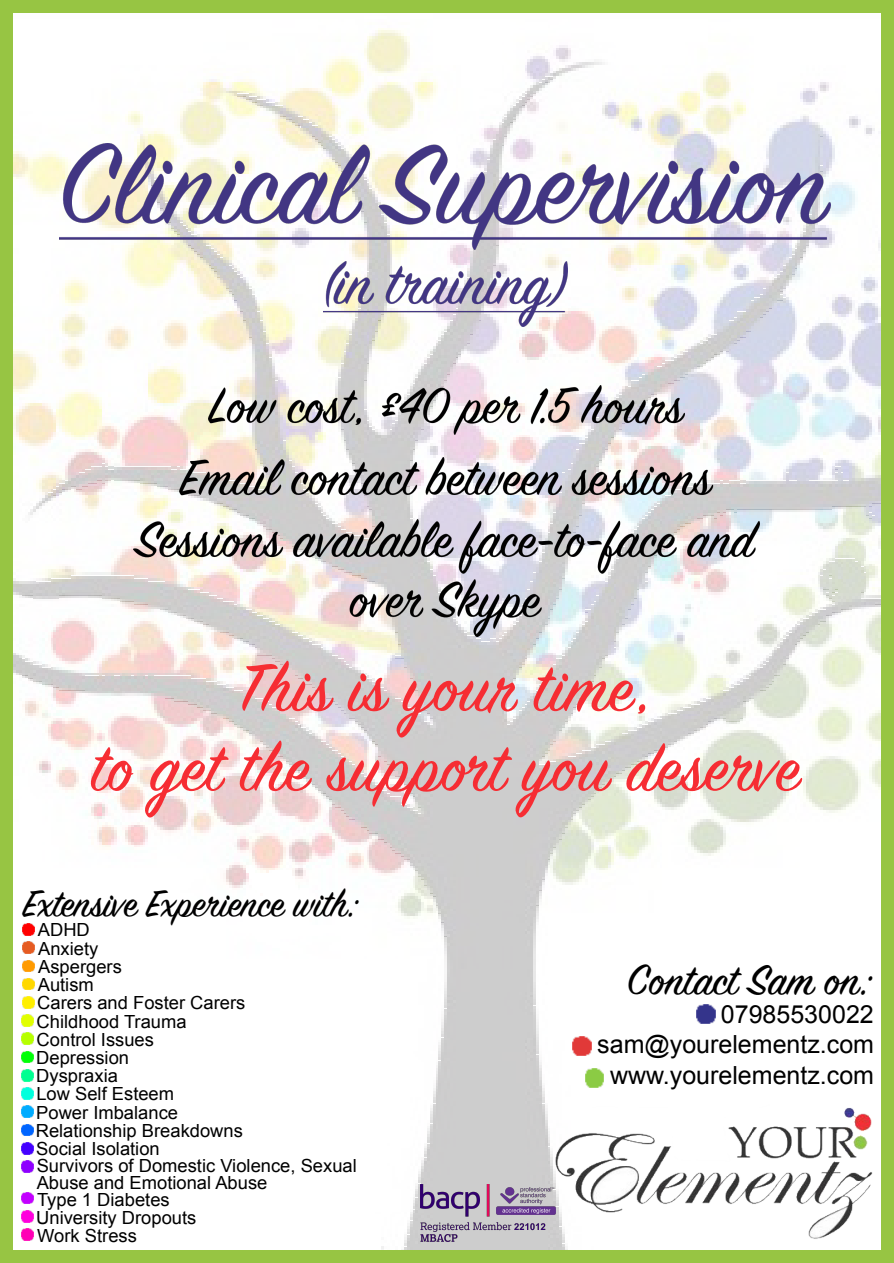
<style>
.page{position:relative;width:894px;height:1263px;background:#fff}
.page>*{position:absolute;margin:0;border:0;box-sizing:border-box;transform-origin:0 0}
.t1{font:74.7px/79.8px "Sign Painter House Script";letter-spacing:.01em;color:#f62d33;text-align:center}
.t2{font:46.95px "Sign Painter House Script";color:#000}
.t3{font:42px "Sign Painter House Script";color:#000}
.t4{font:24.9px/30.8px "Arial";color:#000;text-align:right}
.t5{font:18.15px/18.1px "Arial";color:#000}
</style>
<div class="page">
<img style="left:20px;top:74px;width:860px;height:1176px">
<img style="left:420px;top:1184px;width:135px;height:58px">
<img style="left:547px;top:1102px;width:325px;height:137px">
<img style="left:59px;top:144px;width:771px;height:105px">
<img style="left:209px;top:385px;width:475px;height:50px">
<img style="left:323px;top:262px;width:244px;height:65px">
<img style="left:134px;top:458px;width:625px;height:179px">
<div style="left:0;top:0;width:13px;height:1263px;background:#97c543"></div>
<div style="left:880px;top:0;width:13px;height:1263px;background:#97c543"></div>
<div style="left:0;top:0;width:893px;height:13px;background:#97c543"></div>
<div style="left:0;top:1250px;width:893px;height:13px;background:#97c543"></div>
<h1 class="t1" style="left:91px;top:651px;width:710px">This is your time,<br>to get the support you deserve</h1>
<h3 class="t3" style="left:23px;top:887px;width:336px">Extensive Experience with:</h3>
<p class="t5" style="left:38px;top:923px;width:85px">ADHD<br>Anxiety<br>Aspergers</p>
<p class="t5" style="left:38px;top:977px;width:58px">Autism</p>
<p class="t5" style="left:37px;top:995px;width:209px">Carers and Foster Carers</p>
<p class="t5" style="left:37px;top:1014px;width:151px">Childhood Trauma</p>
<p class="t5" style="left:37px;top:1032px;width:119px">Control Issues</p>
<p class="t5" style="left:36px;top:1050px;width:94px">Depression</p>
<p class="t5" style="left:36px;top:1068px;width:139px">Dyspraxia<br>Low Self Esteem</p>
<p class="t5" style="left:36px;top:1105px;width:143px">Power Imbalance</p>
<p class="t5" style="left:36px;top:1123px;width:209px">Relationship Breakdowns</p>
<p class="t5" style="left:36px;top:1141px;width:125px">Social Isolation</p>
<p class="t5" style="left:37px;top:1159px;width:321px;line-height:16.6px">Survivors of Domestic Violence, Sexual<br>Abuse and Emotional Abuse</p>
<p class="t5" style="left:37px;top:1192px;width:134px">Type 1 Diabetes</p>
<p class="t5" style="left:36px;top:1210px;width:162px;line-height:17.7px">University Dropouts<br>Work Stress</p>
<h2 class="t2" style="left:626px;top:961px;width:246px">Contact Sam on:</h2>
<h3 class="t4" style="left:597px;top:1001px;width:278px">07985530022 sam@yourelementz.com www.yourelementz.com</h3>
</div>
